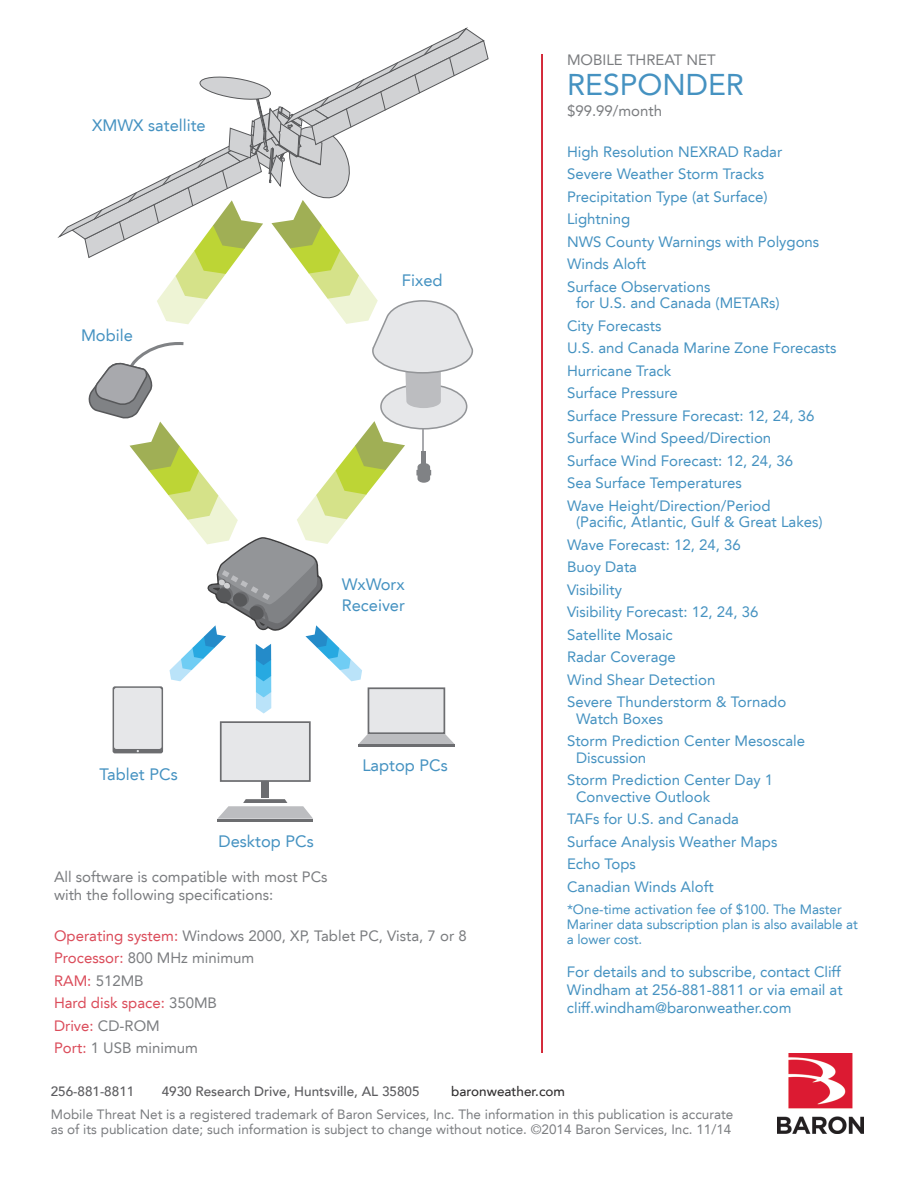
<style>
.page{position:relative;width:918px;height:1188px;background:#fff}
.page>*{position:absolute;margin:0;border:0;box-sizing:border-box;transform-origin:0 0}
.t1{font:30px "Avenir LT";color:#4592c1}
.t2{font:16.5px "Avenir LT";color:#4592c1}
.t3{font:15px/18px "Avenir LT";color:#4592c1}
.t4{font:15px "Avenir LT";color:#7b7d80}
.t5{font:15px "Avenir LT";color:#db4c5a}
.t6{font:13.5px/15px "Avenir LT";color:#7b7d80}
.t7{font:13.5px/15px "Avenir LT";letter-spacing:-.01em;color:#4592c1}
.t8{font:500 13.5px "Avenir LT";color:#5c5c5f}
.t9{font:500 13.5px "Avenir LT";color:#312f30}
.s1{color:#db4c5a}
.s2{color:#7b7d80}
</style>
<div class="page">
<hr style="left:541px;top:54px;width:2px;height:999px;background:#d21f30">
<img style="left:777px;top:1053px;width:87px;height:81px">
<div style="left:262px;top:781px;width:7px;height:17px;background:#6c6d70"></div>
<div style="left:221px;top:722px;width:89px;height:59px;background:#e6e7e9"></div>
<div style="left:220px;top:721px;width:91px;height:61px;border:2px solid #6c6d70"></div>
<svg style="left:217px;top:799px;width:96px;height:20px"></svg>
<hr style="left:217px;top:819px;width:96px;height:2px;background:#6c6d70">
<svg style="left:57px;top:28px;width:432px;height:725px"></svg>
<p class="t2" style="left:92px;top:115px;width:115px">XMWX satellite</p>
<p class="t2" style="left:81px;top:325px;width:53px">Mobile</p>
<p class="t2" style="left:402px;top:271px;width:42px">Fixed</p>
<p class="t2" style="left:342px;top:575px;width:64px">WxWorx</p>
<p class="t2" style="left:342px;top:596px;width:65px">Receiver</p>
<p class="t2" style="left:100px;top:764px;width:80px">Tablet PCs</p>
<p class="t2" style="left:219px;top:832px;width:97px">Desktop PCs</p>
<p class="t2" style="left:362px;top:756px;width:87px">Laptop PCs</p>
<p class="t4" style="left:54px;top:868px;width:275px">All software is compatible with most PCs</p>
<p class="t4" style="left:54px;top:886px;width:221px">with the following specifications:</p>
<p class="t4" style="left:54px;top:927px;width:414px"><span class="s1">Operating system:</span> Windows 2000, XP, Tablet PC, Vista, 7 or 8</p>
<p class="t4" style="left:54px;top:949px;width:202px"><span class="s1">Processor:</span> 800 MHz minimum</p>
<p class="t4" style="left:54px;top:972px;width:91px"><span class="s1">RAM:</span> 512MB</p>
<p class="t5" style="left:54px;top:994px;width:165px">Hard disk space: <span class="s2">350MB</span></p>
<p class="t5" style="left:54px;top:1017px;width:107px">Drive: <span class="s2">CD-ROM</span></p>
<p class="t4" style="left:54px;top:1039px;width:145px"><span class="s1">Port:</span> 1 USB minimum</p>
<p class="t4" style="left:567px;top:51px;width:150px">MOBILE THREAT NET</p>
<p class="t1" style="left:567px;top:67px;width:179px">RESPONDER</p>
<p class="t4" style="left:567px;top:102px;width:97px">$99.99/month</p>
<p class="t3" style="left:567px;top:143px;width:217px">High Resolution NEXRAD Radar</p>
<p class="t3" style="left:567px;top:165px;width:199px">Severe Weather Storm Tracks</p>
<p class="t3" style="left:567px;top:188px;width:202px">Precipitation Type (at Surface)</p>
<p class="t3" style="left:567px;top:210px;width:65px">Lightning</p>
<p class="t3" style="left:567px;top:233px;width:254px">NWS County Warnings with Polygons</p>
<p class="t3" style="left:567px;top:255px;width:81px">Winds Aloft</p>
<p class="t3" style="left:567px;top:278px;width:145px">Surface Observations</p>
<p class="t3" style="left:576px;top:294px;width:205px">for U.S. and Canada (METARs)</p>
<p class="t3" style="left:567px;top:317px;width:96px">City Forecasts</p>
<p class="t3" style="left:567px;top:339px;width:271px">U.S. and Canada Marine Zone Forecasts</p>
<p class="t3" style="left:567px;top:362px;width:106px">Hurricane Track</p>
<p class="t3" style="left:567px;top:384px;width:112px">Surface Pressure</p>
<p class="t3" style="left:567px;top:407px;width:249px">Surface Pressure Forecast: 12, 24, 36</p>
<p class="t3" style="left:567px;top:429px;width:206px">Surface Wind Speed/Direction</p>
<p class="t3" style="left:567px;top:452px;width:228px">Surface Wind Forecast: 12, 24, 36</p>
<p class="t3" style="left:567px;top:474px;width:176px">Sea Surface Temperatures</p>
<p class="t3" style="left:567px;top:497px;width:205px">Wave Height/Direction/Period</p>
<p class="t3" style="left:576px;top:513px;width:248px">(Pacific, Atlantic, Gulf &amp; Great Lakes)</p>
<p class="t3" style="left:567px;top:536px;width:175px">Wave Forecast: 12, 24, 36</p>
<p class="t3" style="left:567px;top:558px;width:72px">Buoy Data</p>
<p class="t3" style="left:567px;top:581px;width:56px">Visibility</p>
<p class="t3" style="left:567px;top:603px;width:193px">Visibility Forecast: 12, 24, 36</p>
<p class="t3" style="left:567px;top:626px;width:107px">Satellite Mosaic</p>
<p class="t3" style="left:567px;top:648px;width:110px">Radar Coverage</p>
<p class="t3" style="left:567px;top:671px;width:150px">Wind Shear Detection</p>
<p class="t3" style="left:567px;top:693px;width:221px">Severe Thunderstorm &amp; Tornado</p>
<p class="t3" style="left:576px;top:710px;width:89px">Watch Boxes</p>
<p class="t3" style="left:567px;top:732px;width:240px">Storm Prediction Center Mesoscale</p>
<p class="t3" style="left:576px;top:749px;width:72px">Discussion</p>
<p class="t3" style="left:567px;top:771px;width:208px">Storm Prediction Center Day 1</p>
<p class="t3" style="left:576px;top:788px;width:136px">Convective Outlook</p>
<p class="t3" style="left:567px;top:810px;width:174px">TAFs for U.S. and Canada</p>
<p class="t3" style="left:567px;top:833px;width:212px">Surface Analysis Weather Maps</p>
<p class="t3" style="left:567px;top:855px;width:70px">Echo Tops</p>
<p class="t3" style="left:567px;top:878px;width:148px">Canadian Winds Aloft</p>
<p class="t7" style="left:567px;top:902px;width:292px">*One-time activation fee of $100. The Master<br>Mariner data subscription plan is also available at a lower cost.</p>
<p class="t3" style="left:567px;top:963px;width:277px">For details and to subscribe, contact Cliff<br>Windham at 256-881-8811 or via email at cliff.windham@baronweather.com</p>
<p class="t8" style="left:51px;top:1083px;width:85px">256-881-8811</p>
<p class="t8" style="left:162px;top:1083px;width:259px">4930 Research Drive, Huntsville, AL 35805</p>
<p class="t9" style="left:451px;top:1083px;width:115px">baronweather.com</p>
<p class="t6" style="left:51px;top:1107px;width:684px">Mobile Threat Net is a registered trademark of Baron Services, Inc. The information in this publication is accurate as of its publication date; such information is subject to change without notice. ©2014 Baron Services, Inc. 11/14</p>
</div>
